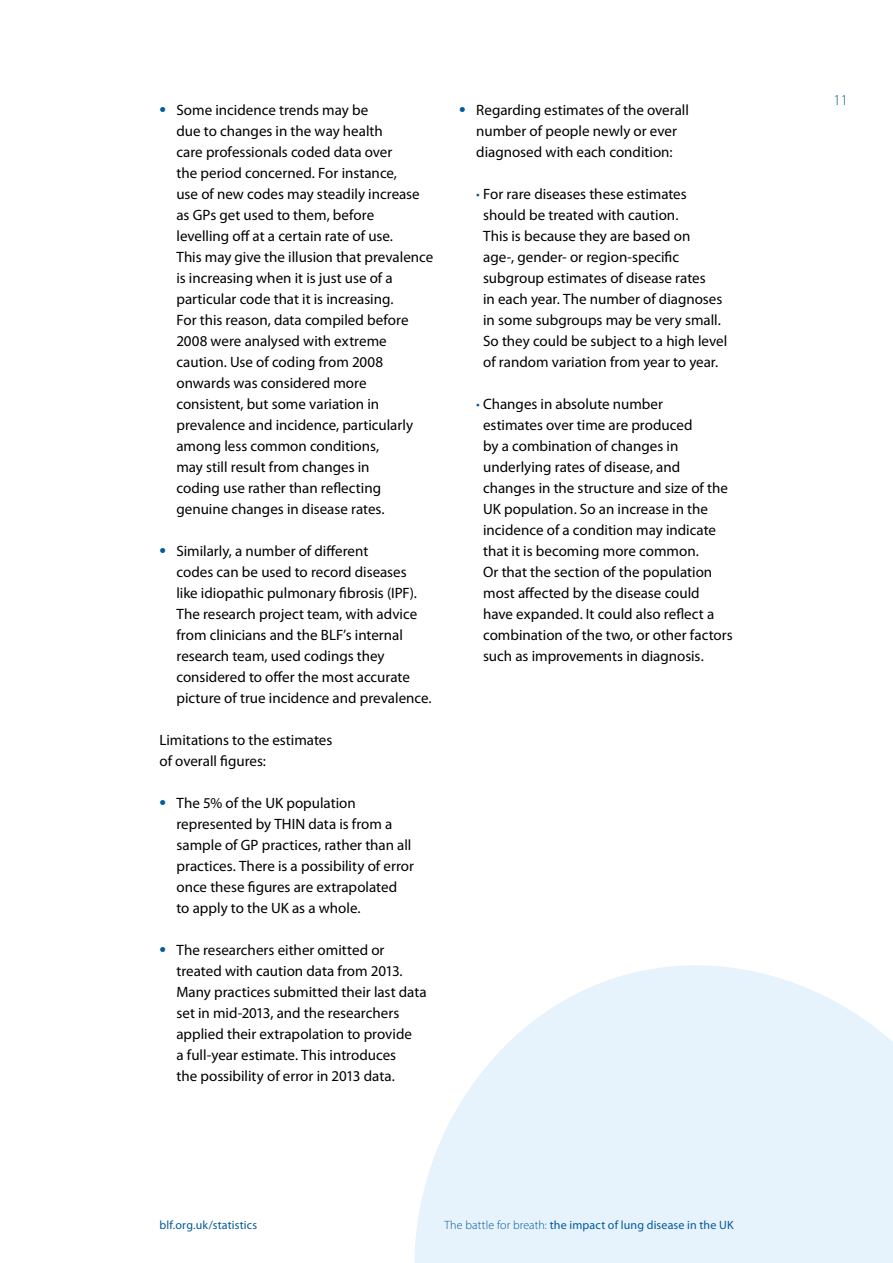
<style>
.page{position:relative;width:893px;height:1263px;background:#fff}
.page>*{position:absolute;margin:0;border:0;box-sizing:border-box;transform-origin:0 0}
.t1{font:15px/21px "Myriad Pro";color:#000}
.t2{font:300 15px "Myriad Pro";color:#005a9b}
.t3{font:12px "Myriad Pro";letter-spacing:.01em;color:#005a9b}
.s1{font-weight:600;font-size:21px;color:#005a9b}
.s2{font-weight:300;color:#005a9b}
.s3{font-weight:300}
</style>
<div class="page">
<svg style="left:414px;top:965px;width:479px;height:298px;fill:#e6f2fc"></svg>
<p class="t1" style="left:176px;top:99px;width:258px;text-indent:-17px"><span class="s1">•</span> Some incidence trends may be<br>due to changes in the way health<br>care professionals coded data over<br>the period concerned. For instance,<br>use of new codes may steadily increase as GPs get used to them, before<br>levelling off at a certain rate of use.<br>This may give the illusion that prevalence is increasing when it is just use of a particular code that it is increasing.<br>For this reason, data compiled before 2008 were analysed with extreme caution. Use of coding from 2008 onwards was considered more consistent, but some variation in prevalence and incidence, particularly among less common conditions,<br>may still result from changes in<br>coding use rather than reflecting genuine changes in disease rates.</p>
<p class="t1" style="left:176px;top:540px;width:257px;text-indent:-17px"><span class="s1">•</span> Similarly, a number of different<br>codes can be used to record diseases like idiopathic pulmonary fibrosis (IPF).<br>The research project team, with advice from clinicians and the BLF’s internal research team, used codings they considered to offer the most accurate picture of true incidence and prevalence.</p>
<p class="t1" style="left:159px;top:729px;width:174px">Limitations to the estimates of overall figures:</p>
<p class="t1" style="left:176px;top:792px;width:239px;text-indent:-17px"><span class="s1">•</span> The 5% of the UK population represented by THIN data is from a sample of GP practices, rather than all practices. There is a possibility of error once these figures are extrapolated<br>to apply to the UK as a whole.</p>
<p class="t1" style="left:176px;top:939px;width:252px;text-indent:-17px"><span class="s1">•</span> The researchers either omitted or treated with caution data from 2013.<br>Many practices submitted their last data set in mid-2013, and the researchers applied their extrapolation to provide<br>a full-year estimate. This introduces<br>the possibility of error in 2013 data.</p>
<p class="t1" style="left:459px;top:99px;width:231px;text-align:center"><span class="s1">•</span> Regarding estimates of the overall number of people newly or ever diagnosed with each condition:</p>
<p class="t1" style="left:483px;top:183px;width:246px;text-indent:-7px"><span class="s2">•</span> For rare diseases these estimates should be treated with caution.<br>This is because they are based on<br>age-, gender- or region-specific subgroup estimates of disease rates<br>in each year. The number of diagnoses in some subgroups may be very small.<br>So they could be subject to a high level of random variation from year to year.</p>
<p class="t1" style="left:483px;top:393px;width:251px;text-indent:-7px"><span class="s2">•</span> Changes in absolute number<br>estimates over time are produced<br>by a combination of changes in underlying rates of disease, and changes in the structure and size of the UK population. So an increase in the incidence of a condition may indicate that it is becoming more common.<br>Or that the section of the population most affected by the disease could have expanded. It could also reflect a combination of the two, or other factors such as improvements in diagnosis.</p>
<p class="t3" style="left:159px;top:1218px;width:99px">blf.org.uk/statistics</p>
<p class="t3" style="left:444px;top:1218px;width:291px"><span class="s3">The battle for breath:</span> the impact of lung disease in the UK</p>
<p class="t2" style="left:833px;top:91px;width:16px">11</p>
</div>
